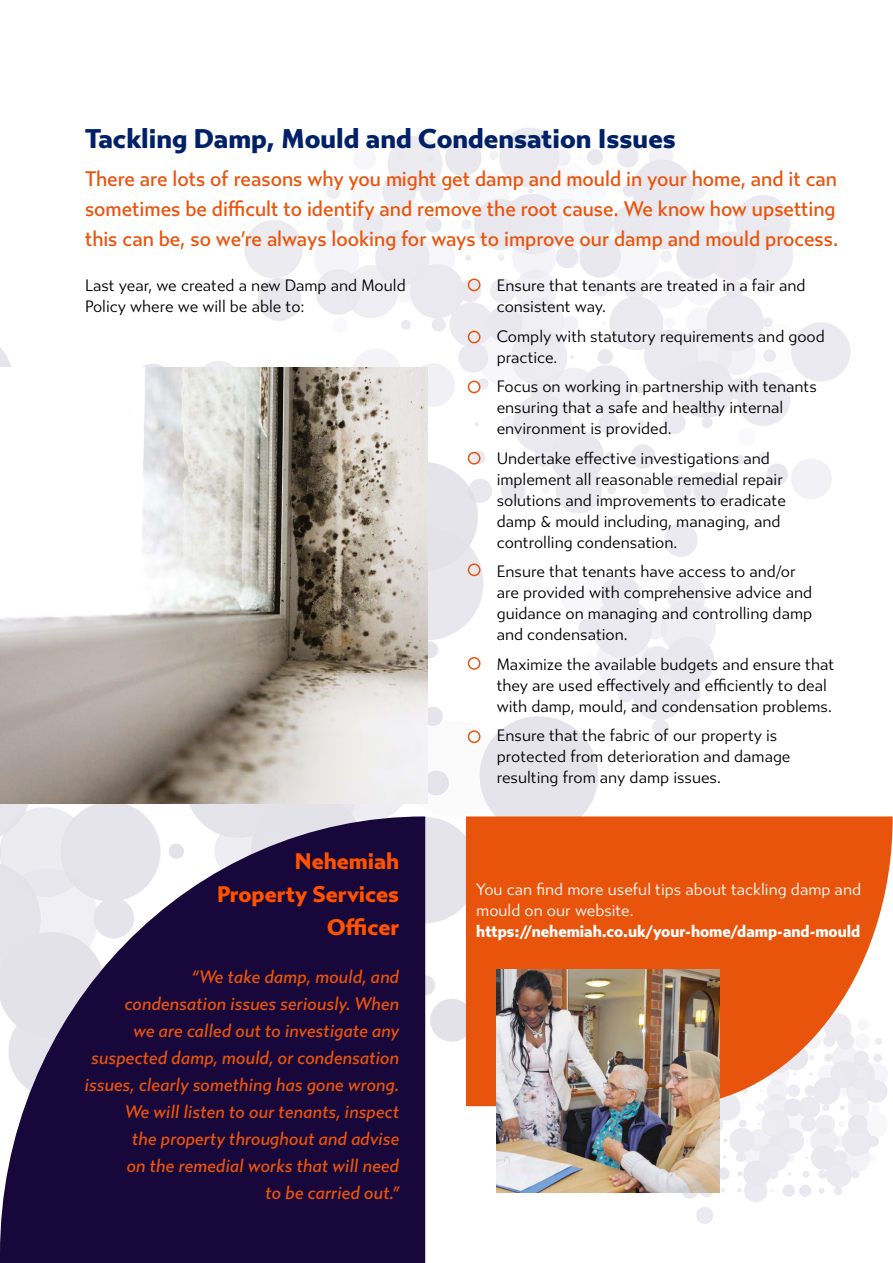
<style>
.page{position:relative;width:893px;height:1263px;background:#fff}
.page>*{position:absolute;margin:0;border:0;box-sizing:border-box;transform-origin:0 0}
.t1{font:900 27px "Gibbs";color:#002169}
.t2{font:900 22.5px/33px "Gibbs";color:#ff5100;text-align:right}
.t3{font:500 21px/30px "Gibbs";color:#e9540d;scale:.92 1}
.t4{font:italic 500 18px/27px "Gibbs";color:#e9540d;text-align:right;scale:.95 1}
.t5{font:16.5px/21px "Gibbs";color:#000;scale:.95 1}
.t6{font:16.5px/21px "Gibbs";color:#fff;scale:.95 1}
.t7{font:900 16.5px "Gibbs";color:#fff;scale:.95 1}
</style>
<div class="page">
<img style="left:0;top:128px;width:879px;height:1135px">
<svg style="left:0;top:816px;width:425px;height:447px;background:#443660"></svg>
<svg style="left:465px;top:816px;width:428px;height:291px;background:#ea6d31"></svg>
<div style="left:468px;top:279px;width:12px;height:12px;border:2px solid #e9540d;border-radius:50%"></div>
<div style="left:468px;top:331px;width:12px;height:12px;border:2px solid #e9540d;border-radius:50%"></div>
<div style="left:468px;top:381px;width:12px;height:12px;border:2px solid #e9540d;border-radius:50%"></div>
<div style="left:468px;top:452px;width:12px;height:13px;border:2px solid #e9540d;border-radius:50%"></div>
<div style="left:468px;top:563px;width:12px;height:13px;border:2px solid #e9540d;border-radius:50%"></div>
<div style="left:468px;top:657px;width:12px;height:13px;border:2px solid #e9540d;border-radius:50%"></div>
<div style="left:468px;top:730px;width:12px;height:13px;border:2px solid #e9540d;border-radius:50%"></div>
<img style="left:0;top:368px;width:427px;height:436px">
<img style="left:497px;top:969px;width:223px;height:224px">
<h1 class="t1" style="left:85px;top:122px;width:592px">Tackling Damp, Mould and Condensation Issues</h1>
<p class="t3" style="left:85px;top:164px;width:820px">There are lots of reasons why you might get damp and mould in your home, and it can sometimes be difficult to identify and remove the root cause. We know how upsetting this can be, so we’re always looking for ways to improve our damp and mould process.</p>
<p class="t5" style="left:497px;top:275px;width:327px">Ensure that tenants are treated in a fair and consistent way.</p>
<p class="t5" style="left:497px;top:326px;width:347px">Comply with statutory requirements and good practice.</p>
<p class="t5" style="left:497px;top:376px;width:338px">Focus on working in partnership with tenants ensuring that a safe and healthy internal environment is provided.</p>
<p class="t5" style="left:497px;top:448px;width:306px">Undertake effective investigations and implement all reasonable remedial repair solutions and improvements to eradicate damp &amp; mould including, managing, and controlling condensation.</p>
<p class="t5" style="left:497px;top:561px;width:334px">Ensure that tenants have access to and/or are provided with comprehensive advice and guidance on managing and controlling damp and condensation.</p>
<p class="t5" style="left:497px;top:654px;width:357px">Maximize the available budgets and ensure that they are used effectively and efficiently to deal with damp, mould, and condensation problems.</p>
<p class="t5" style="left:497px;top:725px;width:311px">Ensure that the fabric of our property is protected from deterioration and damage resulting from any damp issues.</p>
<p class="t5" style="left:85px;top:275px;width:339px">Last year, we created a new Damp and Mould<br>Policy where we will be able to:</p>
<h2 class="t2" style="left:217px;top:845px;width:184px">Nehemiah<br>Property Services<br>Officer</h2>
<p class="t4" style="left:85px;top:963px;width:333px">“We take damp, mould, and<br>condensation issues seriously. When<br>we are called out to investigate any suspected damp, mould, or condensation issues, clearly something has gone wrong.<br>We will listen to our tenants, inspect<br>the property throughout and advise<br>on the remedial works that will need<br>to be carried out.”</p>
<p class="t6" style="left:476px;top:879px;width:407px">You can find more useful tips about tackling damp and mould on our website.</p>
<p class="t7" style="left:476px;top:921px;width:406px">https://nehemiah.co.uk/your-home/damp-and-mould</p>
</div>
